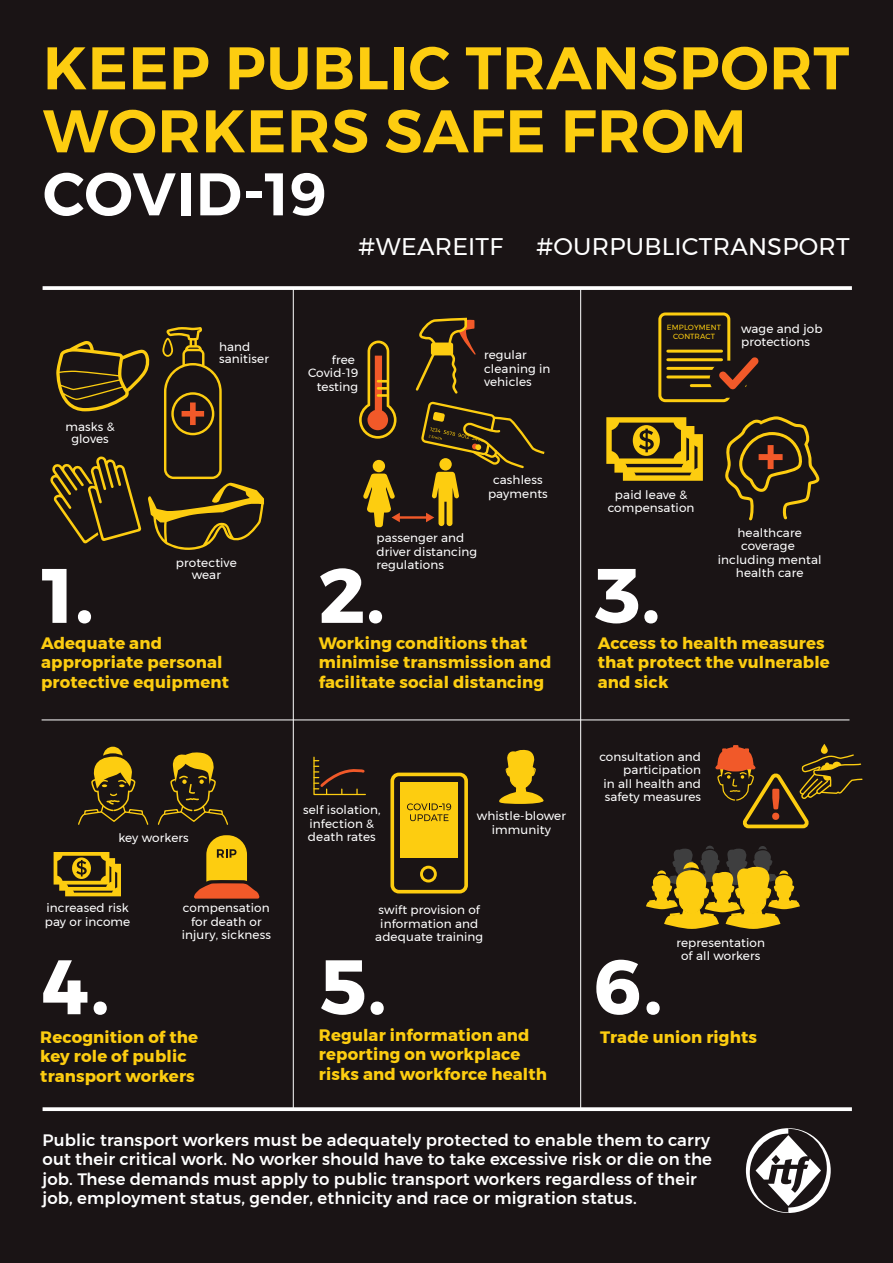
<style>
.page{position:relative;width:893px;height:1263px;background:#1a1415}
.page>*{position:absolute;margin:0;border:0;box-sizing:border-box;transform-origin:0 0}
.t1{font:700 76.95px "Montserrat";color:#fff}
.t2{font:600 60px/63px "Montserrat";letter-spacing:.01em;color:#fdcd10}
.t3{font:600 60px "Montserrat";letter-spacing:.01em;color:#fff}
.t4{font:24px "Montserrat";letter-spacing:.01em;color:#fff}
.t5{font:700 16.5px/19.5px "Montserrat";letter-spacing:.01em;color:#fdcd10}
.t6{font:500 16.5px/19.5px "Montserrat";letter-spacing:.01em;color:#fff}
.t7{font:12px/13.5px "Montserrat";letter-spacing:.01em;color:#fff;text-align:center}
.t8{font:7.43px/8.4px "Montserrat";letter-spacing:.01em;color:#fdcd10;text-align:center}
</style>
<div class="page">
<svg style="left:43px;top:1107px;width:809px;height:4px;fill:#fff"></svg>
<svg style="left:43px;top:286px;width:809px;height:4px"></svg>
<hr style="left:42px;top:719px;width:807px;height:1px;background:#fff">
<hr style="left:293px;top:287px;width:1px;height:823px;background:#fff">
<hr style="left:580px;top:287px;width:1px;height:823px;background:#fff">
<div style="left:373px;top:460px;width:12px;height:12px;background:#fdcd10;border-radius:50%"></div>
<hr style="left:398px;top:516px;width:29px;height:3px;background:#f15929">
<svg style="left:363px;top:474px;width:37px;height:53px"></svg>
<svg style="left:421px;top:401px;width:123px;height:125px"></svg>
<svg style="left:359px;top:341px;width:37px;height:98px"></svg>
<svg style="left:416px;top:317px;width:60px;height:77px"></svg>
<div style="left:431px;top:343px;width:22px;height:12px;background:#fdcd10;border-radius:2px"></div>
<svg style="left:606px;top:417px;width:97px;height:64px"></svg>
<svg style="left:54px;top:852px;width:67px;height:44px"></svg>
<div style="left:658px;top:312px;width:72px;height:90px;border:3px solid #fdcd10;border-radius:5px"></div>
<hr style="left:668px;top:350px;width:53px;height:3px;background:#fdcd10">
<hr style="left:668px;top:358px;width:53px;height:3px;background:#fdcd10">
<hr style="left:668px;top:367px;width:53px;height:3px;background:#fdcd10">
<hr style="left:668px;top:375px;width:53px;height:3px;background:#fdcd10">
<hr style="left:691px;top:384px;width:54px;height:3px;background:#fdcd10">
<svg style="left:725px;top:416px;width:94px;height:104px"></svg>
<svg style="left:50px;top:327px;width:214px;height:223px"></svg>
<div style="left:710px;top:361px;width:37px;height:37px;background:#1a1415;border-radius:50%"></div>
<svg style="left:719px;top:357px;width:40px;height:32px"></svg>
<svg style="left:746px;top:1128px;width:85px;height:85px"></svg>
<div style="left:390px;top:773px;width:78px;height:120px;border:4px solid #fdcd10;border-radius:7px"></div>
<div style="left:420px;top:866px;width:17px;height:16px;border:3px solid #fdcd10;border-radius:50%"></div>
<div style="left:400px;top:782px;width:58px;height:75px;background:#fdcd10"></div>
<svg style="left:407px;top:803px;width:44px;height:18px"></svg>
<svg style="left:313px;top:756px;width:53px;height:40px"></svg>
<svg style="left:499px;top:749px;width:45px;height:55px"></svg>
<svg style="left:78px;top:747px;width:71px;height:78px"></svg>
<svg style="left:158px;top:752px;width:70px;height:73px"></svg>
<svg style="left:646px;top:846px;width:154px;height:83px"></svg>
<svg style="left:715px;top:745px;width:148px;height:84px"></svg>
<svg style="left:194px;top:835px;width:66px;height:63px"></svg>
<h2 class="t2" style="left:43px;top:36px;width:808px">KEEP PUBLIC TRANSPORT<br>WORKERS SAFE FROM</h2>
<h2 class="t3" style="left:43px;top:157px;width:286px">COVID-19</h2>
<p class="t7" style="left:65px;top:421px;width:51px;line-height:12px">masks &amp; gloves</p>
<p class="t7" style="left:219px;top:341px;width:51px;line-height:12px;text-align:left">hand sanitiser</p>
<h3 class="t4" style="left:358px;top:231px;width:146px">#WEAREITF</h3>
<h3 class="t4" style="left:536px;top:231px;width:315px">#OURPUBLICTRANSPORT</h3>
<p class="t7" style="left:308px;top:353px;width:52px;text-align:right">free<br>Covid-19 testing</p>
<p class="t7" style="left:484px;top:348px;width:68px;text-align:left">regular cleaning in vehicles</p>
<p class="t7" style="left:488px;top:473px;width:61px">cashless payments</p>
<p class="t8" style="left:667px;top:323px;width:56px">EMPLOYMENT<br>CONTRACT</p>
<p class="t7" style="left:741px;top:322px;width:83px;text-align:left">wage and job protections</p>
<p class="t7" style="left:608px;top:488px;width:88px">paid leave &amp; compensation</p>
<p class="t7" style="left:376px;top:531px;width:102px;text-align:left">passenger and driver distancing regulations</p>
<p class="t7" style="left:176px;top:557px;width:62px;line-height:12px">protective wear</p>
<h1 class="t1" style="left:43px;top:548px;width:52px">1.</h1>
<h1 class="t1" style="left:319px;top:548px;width:68px">2.</h1>
<h1 class="t1" style="left:594px;top:548px;width:68px">3.</h1>
<p class="t7" style="left:718px;top:526px;width:105px">healthcare coverage including mental health care</p>
<h3 class="t5" style="left:41px;top:633px;width:189px">Adequate and appropriate personal protective equipment</h3>
<p class="t7" style="left:119px;top:830px;width:72px">key workers</p>
<h3 class="t5" style="left:319px;top:633px;width:234px">Working conditions that minimise transmission and facilitate social distancing</h3>
<h3 class="t5" style="left:598px;top:633px;width:233px">Access to health measures that protect the vulnerable and sick</h3>
<p class="t7" style="left:303px;top:803px;width:79px">self isolation, infection &amp; death rates</p>
<p class="t7" style="left:477px;top:809px;width:91px">whistle-blower immunity</p>
<p class="t7" style="left:599px;top:750px;width:103px;text-align:right">consultation and participation<br>in all health and safety measures</p>
<p class="t7" style="left:45px;top:901px;width:87px;text-align:left">increased risk pay or income</p>
<p class="t7" style="left:182px;top:901px;width:91px">compensation for death or injury, sickness</p>
<p class="t7" style="left:375px;top:903px;width:110px">swift provision of information and adequate training</p>
<h1 class="t1" style="left:43px;top:940px;width:68px">4.</h1>
<h1 class="t1" style="left:319px;top:940px;width:69px">5.</h1>
<h1 class="t1" style="left:594px;top:940px;width:70px">6.</h1>
<p class="t7" style="left:676px;top:935px;width:90px">representation of all workers</p>
<h3 class="t5" style="left:40px;top:1027px;width:159px">Recognition of the key role of public transport workers</h3>
<h3 class="t5" style="left:319px;top:1025px;width:230px">Regular information and reporting on workplace risks and workforce health</h3>
<h3 class="t5" style="left:600px;top:1027px;width:158px">Trade union rights</h3>
<p class="t6" style="left:43px;top:1130px;width:671px">Public transport workers must be adequately protected to enable them to carry out their critical work. No worker should have to take excessive risk or die on the job. These demands must apply to public transport workers regardless of their job, employment status, gender, ethnicity and race or migration status.</p>
</div>
